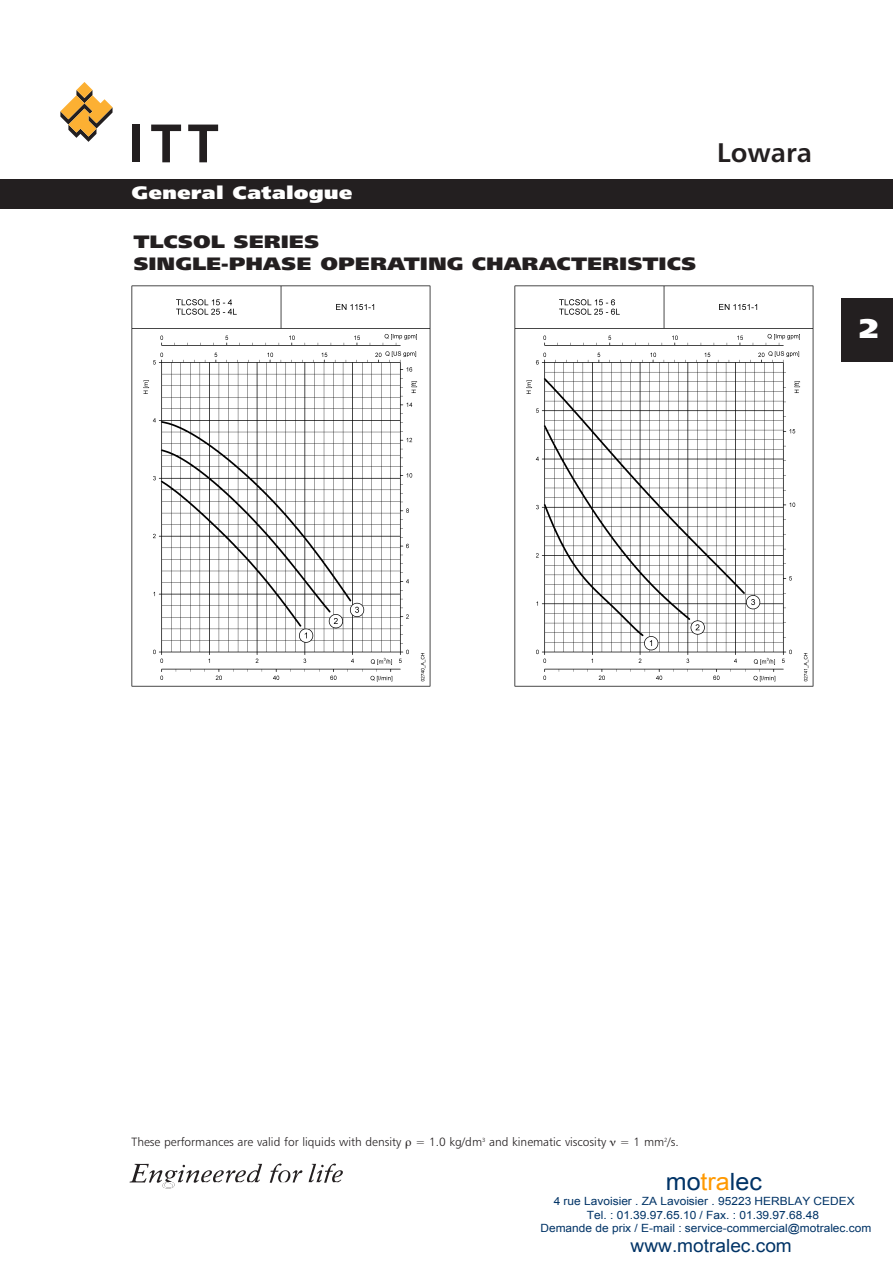
<style>
.page{position:relative;width:893px;height:1263px;background:#fff}
.page>*{position:absolute;margin:0;border:0;box-sizing:border-box;transform-origin:0 0}
.t1{font:27px "Humanist 777 BT Bold B";color:#231f20}
.t2{font:27px "Humanist 777 BT Extra Black B";color:#fff;scale:1.2 1}
.t3{font:23.85px "Arial";color:#036;scale:1.05 1}
.t4{font:18.15px "Arial";color:#036;scale:1.05 1}
.t5{font:18px/21.6px "Humanist 777 BT Extra Black B";color:#231f20;scale:1.2 1}
.t6{font:18px "Humanist 777 BT Extra Black B";color:#fff;scale:1.2 1}
.t7{font:12px "Humanist 777 BT Light B";color:#231f20}
.t8{font:11.4px/13.4px "Arial";color:#036;text-align:center;scale:1.05 1}
.s1{color:#f90}
</style>
<div class="page">
<div style="left:0;top:179px;width:893px;height:30px;background:#231f20"></div>
<svg style="left:60px;top:82px;width:53px;height:60px"></svg>
<div style="left:132px;top:125px;width:8px;height:37px;background:#231f20"></div>
<svg style="left:151px;top:125px;width:30px;height:37px"></svg>
<svg style="left:188px;top:125px;width:30px;height:37px"></svg>
<svg style="left:270px;top:1163px;width:32px;height:20px"></svg>
<svg style="left:130px;top:1164px;width:132px;height:24px"></svg>
<svg style="left:309px;top:1163px;width:34px;height:20px"></svg>
<div style="left:842px;top:298px;width:51px;height:64px;background:#231f20"></div>
<img style="left:132px;top:286px;width:299px;height:400px">
<img style="left:515px;top:285px;width:298px;height:401px">
<h3 class="t6" style="left:132px;top:184px;width:186px">General Catalogue</h3>
<h3 class="t5" style="left:133px;top:232px;width:471px">TLCSOL SERIES<br>SINGLE-PHASE OPERATING CHARACTERISTICS</h3>
<h1 class="t1" style="left:717px;top:139px;width:96px">Lowara</h1>
<h1 class="t2" style="left:859px;top:315px;width:18px">2</h1>
<p class="t7" style="left:132px;top:1136px;width:549px">These performances are valid for liquids with density = 1.0 kg/dm<sup>3</sup> and kinematic viscosity = 1 mm<sup>2</sup>/s.</p>
<h2 class="t3" style="left:666px;top:1173px;width:93px">mo<span class="s1">tra</span>lec</h2>
<p class="t8" style="left:540px;top:1195px;width:317px">4 rue Lavoisier . ZA Lavoisier . 95223 HERBLAY CEDEX<br>Tel. : 01.39.97.65.10 / Fax. : 01.39.97.68.48<br>Demande de prix / E-mail : service-commercial@motralec.com</p>
<h3 class="t4" style="left:631px;top:1238px;width:155px">www.motralec.com</h3>
</div>
